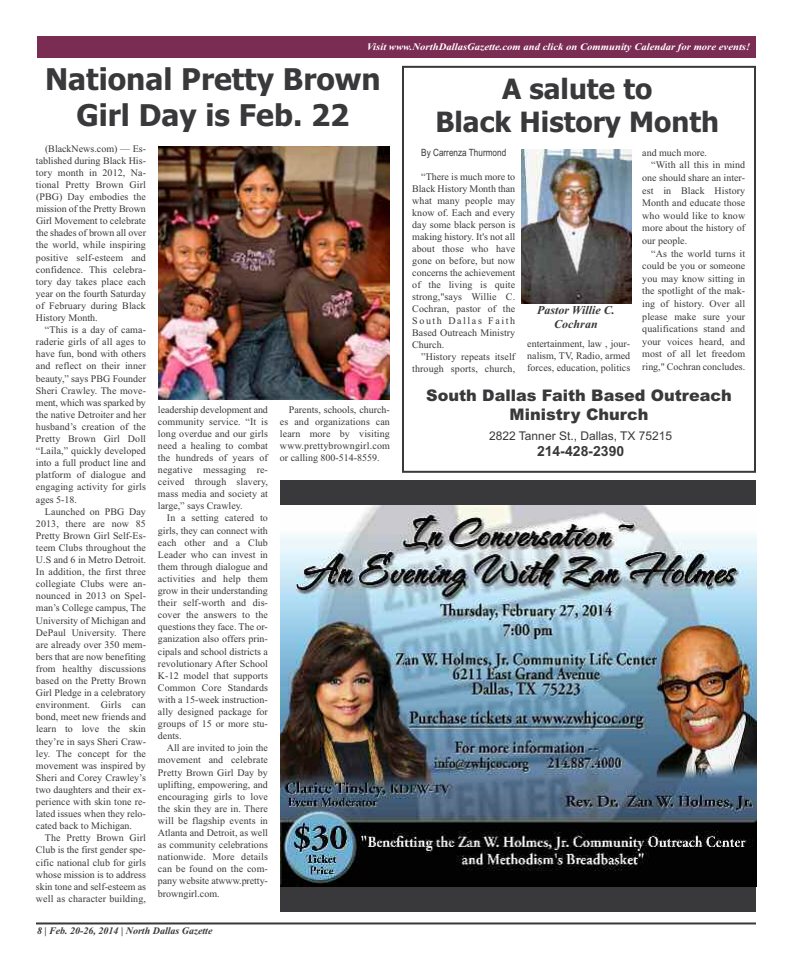
<style>
.page{position:relative;width:792px;height:972px;background:#fff}
.page>*{position:absolute;margin:0;border:0;box-sizing:border-box;transform-origin:0 0}
.t1{font:700 30px/36px "Tahoma";color:#39383a;text-align:center}
.t2{font:700 28px/33.6px "Tahoma";color:#39383a;text-align:center}
.t3{font:900 16px/19.2px "Arial";color:#39383a;text-align:center}
.t4{font:700 14px "Arial";color:#39383a}
.t5{font:12px "Arial";color:#39383a}
.t6{font:italic 700 12px/14.4px "Times New Roman";color:#39383a;text-align:center}
.t7{font:10px/12.1px "Times New Roman";letter-spacing:.01em;color:#39383a;text-align:justify}
.t8{font:italic 700 10px "Times New Roman";color:#fff;scale:1.07 1}
.t9{font:italic 700 10px "Times New Roman";color:#39383a}
.t10{font:10px "Arial Narrow";color:#39383a}
</style>
<div class="page">
<div style="left:37px;top:36px;width:719px;height:22px;background:#7b2c53"></div>
<hr style="left:36px;top:922px;width:720px;height:2px;background:#39383a">
<div style="left:280px;top:480px;width:476px;height:432px;background:#39383a"></div>
<img style="left:280px;top:505px;width:476px;height:381px">
<img style="left:158px;top:146px;width:232px;height:253px">
<div style="left:402px;top:66px;width:354px;height:407px;border:2px solid #39383a"></div>
<img style="left:521px;top:149px;width:110px;height:155px">
<p class="t8" style="left:367px;top:41px;width:360px">Visit www.NorthDallasGazette.com and click on Community Calendar for more events!</p>
<h1 class="t1" style="left:45px;top:62px;width:337px">National Pretty Brown<br>Girl Day is Feb. 22</h1>
<h2 class="t2" style="left:435px;top:72px;width:285px">A salute to<br>Black History Month</h2>
<p class="t7" style="left:36px;top:142px;width:112px;text-indent:9px">(BlackNews.com) — Es&shy;tablished during Black His&shy;tory month in 2012, Na&shy;tional Pretty Brown Girl (PBG) Day embodies the mission of the Pretty Brown Girl Movement to celebrate the shades of brown all over the world, while inspiring positive self-esteem and confidence. This celebra&shy;tory day takes place each year on the fourth Saturday of February during Black History Month.</p>
<p class="t7" style="left:36px;top:324px;width:112px;text-indent:9px">“This is a day of cama&shy;raderie girls of all ages to have fun, bond with others and reflect on their inner beauty,” says PBG Founder Sheri Crawley. The move&shy;ment, which was sparked by the native Detroiter and her husband’s creation of the Pretty Brown Girl Doll “Laila,” quickly developed into a full product line and platform of dialogue and engaging activity for girls ages 5-18.</p>
<p class="t7" style="left:36px;top:505px;width:112px;text-indent:9px">Launched on PBG Day 2013, there are now 85<br>Pretty Brown Girl Self-Es&shy;teem Clubs throughout the U.S and 6 in Metro Detroit.<br>In addition, the first three collegiate Clubs were an&shy;nounced in 2013 on Spel&shy;man’s College campus, The University of Michigan and DePaul University. There are already over 350 mem&shy;bers that are now benefiting from healthy discussions based on the Pretty Brown Girl Pledge in a celebratory environment. Girls can bond, meet new friends and learn to love the skin they’re in says Sheri Craw&shy;ley. The concept for the movement was inspired by Sheri and Corey Crawley’s two daughters and their ex&shy;perience with skin tone re&shy;lated issues when they relo&shy;cated back to Michigan.</p>
<p class="t7" style="left:36px;top:832px;width:112px;text-indent:9px">The Pretty Brown Girl Club is the first gender spe&shy;cific national club for girls whose mission is to address skin tone and self-esteem as well as character building,</p>
<p class="t7" style="left:158px;top:403px;width:112px">leadership development and community service. “It is long overdue and our girls need a healing to combat the hundreds of years of negative messaging re&shy;ceived through slavery, mass media and society at large,” says Crawley.</p>
<p class="t7" style="left:158px;top:512px;width:112px;text-indent:9px">In a setting catered to girls, they can connect with each other and a Club Leader who can invest in them through dialogue and activities and help them grow in their understanding their self-worth and dis&shy;cover the answers to the questions they face. The or&shy;ganization also offers prin&shy;cipals and school districts a revolutionary After School K-12 model that supports Common Core Standards with a 15-week instruction&shy;ally designed package for groups of 15 or more stu&shy;dents.</p>
<p class="t7" style="left:158px;top:742px;width:112px;text-indent:9px">All are invited to join the movement and celebrate Pretty Brown Girl Day by uplifting, empowering, and encouraging girls to love the skin they are in. There will be flagship events in Atlanta and Detroit, as well as community celebrations nationwide. More details can be found on the com&shy;pany website atwww.pretty&shy;browngirl.com.</p>
<p class="t9" style="left:37px;top:925px;width:177px">8 | Feb. 20-26, 2014 | North Dallas Gazette</p>
<p class="t7" style="left:280px;top:403px;width:112px;text-indent:9px">Parents, schools, church&shy;es and organizations can learn more by visiting www.prettybrowngirl.com or calling 800-514-8559.</p>
<p class="t10" style="left:421px;top:147px;width:87px">By Carrenza Thurmond</p>
<p class="t7" style="left:412px;top:171px;width:105px;text-indent:9px">“There is much more to Black History Month than what many people may know of. Each and every day some black person is making history. It's not all about those who have gone on before, but now concerns the achievement of the living is quite strong,"says Willie C.<br>Cochran, pastor of the South Dallas Faith Based Outreach Ministry Church.</p>
<p class="t7" style="left:412px;top:351px;width:105px;text-align:right">”History repeats itself through sports, church,</p>
<p class="t6" style="left:537px;top:302px;width:79px">Pastor Willie C.<br>Cochran</p>
<p class="t7" style="left:527px;top:337px;width:105px">entertainment, law , jour&shy;nalism, TV, Radio, armed forces, education, politics</p>
<p class="t7" style="left:642px;top:146px;width:66px">and much more.</p>
<p class="t7" style="left:651px;top:159px;width:95px">“With all this in mind</p>
<p class="t7" style="left:642px;top:171px;width:104px">one should share an inter-</p>
<p class="t7" style="left:642px;top:184px;width:105px">est in Black History</p>
<p class="t7" style="left:642px;top:197px;width:105px">Month and educate those</p>
<p class="t7" style="left:642px;top:209px;width:104px">who would like to know</p>
<p class="t7" style="left:642px;top:222px;width:105px">more about the history of</p>
<p class="t7" style="left:642px;top:234px;width:46px">our people.</p>
<p class="t7" style="left:651px;top:247px;width:96px">“As the world turns it</p>
<p class="t7" style="left:642px;top:260px;width:105px">could be you or someone</p>
<p class="t7" style="left:642px;top:272px;width:104px">you may know sitting in</p>
<p class="t7" style="left:642px;top:285px;width:105px">the spotlight of the mak-</p>
<p class="t7" style="left:642px;top:297px;width:105px">ing of history. Over all</p>
<p class="t7" style="left:642px;top:310px;width:104px">please make sure your</p>
<p class="t7" style="left:642px;top:323px;width:104px">qualifications stand and</p>
<p class="t7" style="left:642px;top:335px;width:104px">your voices heard, and</p>
<p class="t7" style="left:642px;top:348px;width:105px">most of all let freedom</p>
<p class="t7" style="left:642px;top:360px;width:105px">ring," Cochran concludes.</p>
<h3 class="t3" style="left:426px;top:386px;width:307px">South Dallas Faith Based Outreach<br>Ministry Church</h3>
<p class="t5" style="left:489px;top:429px;width:185px">2822 Tanner St., Dallas, TX 75215</p>
<h3 class="t4" style="left:537px;top:443px;width:89px">214-428-2390</h3>
</div>
